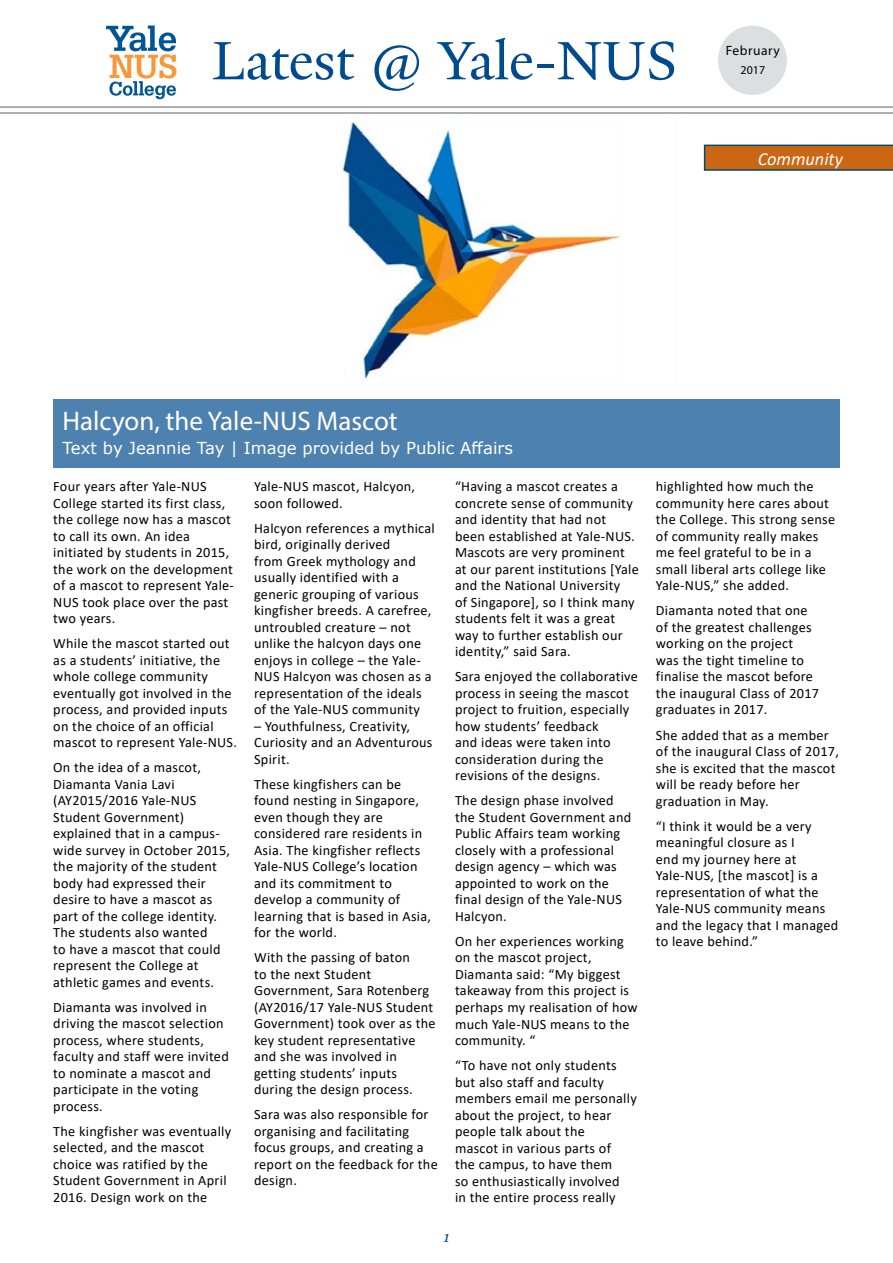
<style>
.page{position:relative;width:893px;height:1263px;background:#fff}
.page>*{position:absolute;margin:0;border:0;box-sizing:border-box;transform-origin:0 0}
.t1{font:58.5px "Yale Design";color:#004b8d}
.t2{font:27px "Myriad Pro";color:#fff}
.t3{font:italic 18.3px "Calibri";color:#fff}
.t4{font:italic 18px "Yale Design";color:#004b8d}
.t5{font:16.5px "Verdana";color:#fff}
.t6{font:14.25px/16.5px "Calibri";letter-spacing:.02em;color:#000}
.t7{font:13.5px "Myriad Pro";letter-spacing:.04em;color:#000}
.t8{font:12px "Myriad Pro";color:#000}
</style>
<div class="page">
<svg style="left:106px;top:26px;width:70px;height:73px"></svg>
<div style="left:718px;top:26px;width:69px;height:69px;background:#dddedf;border-radius:50%"></div>
<svg style="left:0;top:106px;width:893px;height:8px"></svg>
<img style="left:342px;top:117px;width:396px;height:262px">
<div style="left:53px;top:400px;width:787px;height:68px;background:#4d81af"></div>
<svg style="left:704px;top:145px;width:189px;height:26px;background:#b5641f"></svg>
<h1 class="t1" style="left:212px;top:26px;width:466px">Latest @ Yale-NUS</h1>
<p class="t7" style="left:726px;top:42px;width:55px">February</p>
<p class="t8" style="left:740px;top:63px;width:26px">2017</p>
<p class="t3" style="left:758px;top:146px;width:87px">Community</p>
<h2 class="t2" style="left:63px;top:404px;width:337px">Halcyon, the Yale-NUS Mascot</h2>
<p class="t5" style="left:63px;top:437px;width:452px">Text by Jeannie Tay | Image provided by Public Affairs</p>
<p class="t6" style="left:53px;top:478px;width:182px">Four years after Yale-NUS<br>College started its first class, the college now has a mascot to call its own. An idea initiated by students in 2015, the work on the development of a mascot to represent Yale-<br>NUS took place over the past two years.</p>
<p class="t6" style="left:53px;top:635px;width:185px">While the mascot started out as a students’ initiative, the whole college community eventually got involved in the process, and provided inputs on the choice of an official mascot to represent Yale-NUS.</p>
<p class="t6" style="left:53px;top:759px;width:178px">On the idea of a mascot,<br>Diamanta Vania Lavi (AY2015/2016 Yale-NUS<br>Student Government) explained that in a campus&shy;wide survey in October 2015, the majority of the student body had expressed their desire to have a mascot as part of the college identity.<br>The students also wanted<br>to have a mascot that could represent the College at athletic games and events.</p>
<p class="t6" style="left:53px;top:998px;width:177px">Diamanta was involved in driving the mascot selection process, where students, faculty and staff were invited to nominate a mascot and participate in the voting process.</p>
<p class="t6" style="left:53px;top:1122px;width:180px">The kingfisher was eventually selected, and the mascot choice was ratified by the<br>Student Government in April<br>2016. Design work on the</p>
<p class="t6" style="left:254px;top:478px;width:163px">Yale-NUS mascot, Halcyon, soon followed.</p>
<p class="t6" style="left:254px;top:519px;width:182px">Halcyon references a mythical bird, originally derived<br>from Greek mythology and usually identified with a generic grouping of various kingfisher breeds. A carefree, untroubled creature – not unlike the halcyon days one enjoys in college – the Yale-<br>NUS Halcyon was chosen as a representation of the ideals of the Yale-NUS community</p>
<p class="t6" style="left:254px;top:717px;width:180px">– Youthfulness, Creativity,<br>Curiosity and an Adventurous<br>Spirit.</p>
<p class="t6" style="left:254px;top:775px;width:178px">These kingfishers can be found nesting in Singapore, even though they are considered rare residents in<br>Asia. The kingfisher reflects<br>Yale-NUS College’s location and its commitment to develop a community of learning that is based in Asia, for the world.</p>
<p class="t6" style="left:254px;top:949px;width:183px">With the passing of baton<br>to the next Student<br>Government, Sara Rotenberg (AY2016/17 Yale-NUS Student<br>Government) took over as the key student representative and she was involved in getting students’ inputs during the design process.</p>
<p class="t6" style="left:254px;top:1106px;width:185px">Sara was also responsible for organising and facilitating focus groups, and creating a report on the feedback for the design.</p>
<p class="t6" style="left:455px;top:478px;width:185px">“Having a mascot creates a concrete sense of community and identity that had not been established at Yale-NUS.<br>Mascots are very prominent at our parent institutions [Yale and the National University<br>of Singapore], so I think many students felt it was a great way to further establish our identity,” said Sara.</p>
<p class="t6" style="left:455px;top:668px;width:184px">Sara enjoyed the collaborative process in seeing the mascot project to fruition, especially how students’ feedback<br>and ideas were taken into consideration during the revisions of the designs.</p>
<p class="t6" style="left:455px;top:792px;width:178px">The design phase involved the Student Government and<br>Public Affairs team working closely with a professional design agency – which was appointed to work on the final design of the Yale-NUS<br>Halcyon.</p>
<p class="t6" style="left:455px;top:933px;width:184px">On her experiences working on the mascot project,<br>Diamanta said: “My biggest takeaway from this project is perhaps my realisation of how much Yale-NUS means to the community. “</p>
<p class="t6" style="left:455px;top:1057px;width:183px">“To have not only students but also staff and faculty members email me personally about the project, to hear people talk about the<br>mascot in various parts of<br>the campus, to have them<br>so enthusiastically involved<br>in the entire process really</p>
<p class="t4" style="left:443px;top:1226px;width:8px">1</p>
<p class="t6" style="left:656px;top:478px;width:181px">highlighted how much the community here cares about the College. This strong sense of community really makes me feel grateful to be in a small liberal arts college like<br>Yale-NUS,” she added.</p>
<p class="t6" style="left:656px;top:602px;width:165px">Diamanta noted that one of the greatest challenges working on the project was the tight timeline to finalise the mascot before the inaugural Class of 2017 graduates in 2017.</p>
<p class="t6" style="left:656px;top:726px;width:185px">She added that as a member of the inaugural Class of 2017, she is excited that the mascot will be ready before her graduation in May.</p>
<p class="t6" style="left:656px;top:817px;width:184px">“I think it would be a very meaningful closure as I<br>end my journey here at<br>Yale-NUS, [the mascot] is a representation of what the<br>Yale-NUS community means and the legacy that I managed to leave behind.”</p>
</div>
